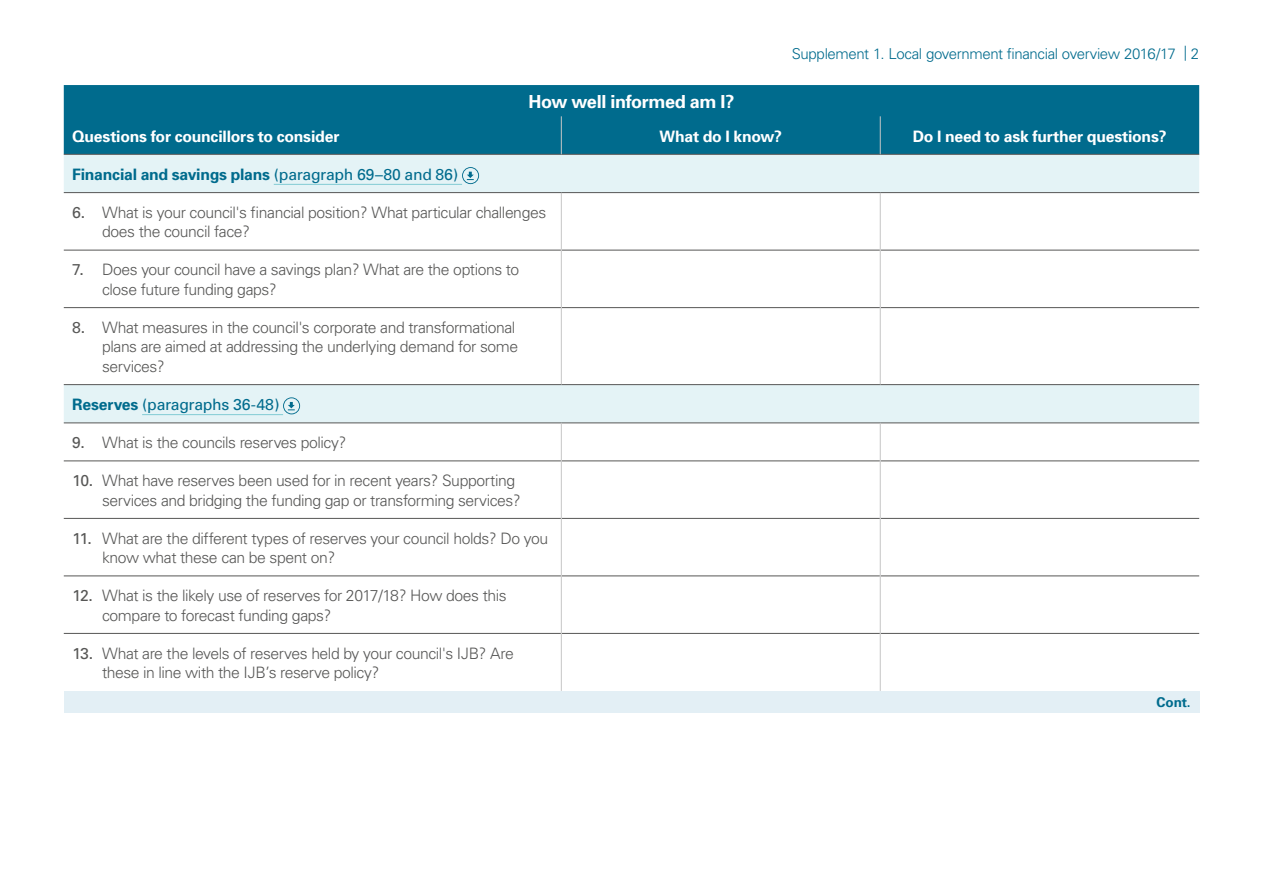
<style>
.page{position:relative;width:1263px;height:893px;background:#fff}
.page>*{position:absolute;margin:0;border:0;box-sizing:border-box;transform-origin:0 0}
._21A-Table_header__I{font:700 18px "Univers";letter-spacing:-.02em;color:#fff}
.t1{font:300 15.75px/19.5px "Univers";letter-spacing:-.03em;color:#575756}
._21A-Table_header__I-2{font:700 15.75px "Univers";letter-spacing:-.015em;color:#fff}
._21B-Table_subhead{font:700 15.75px "Univers";letter-spacing:-.015em;color:#006b8d}
._21B-Table_subhead-2{font:15.75px "Univers";letter-spacing:-.015em;color:#006b8d}
.t2{font:300 15px "Univers";letter-spacing:-.025em;color:#006b8d}
._21C-Table_footer__I{font:700 13.5px "Univers";color:#006b8d}
.s1{font-weight:400}
.s2{font-weight:700}
</style>
<div class="page">
<div style="left:64px;top:85px;width:1135px;height:69px;background:#006b8d"></div>
<svg style="left:64px;top:155px;width:1135px;height:267px"></svg>
<div style="left:64px;top:691px;width:1135px;height:21px;background:#e3eff5"></div>
<hr style="left:64px;top:154px;width:497px;height:1px;background:#575756">
<hr style="left:561px;top:154px;width:319px;height:1px;background:#575756">
<hr style="left:880px;top:154px;width:319px;height:1px;background:#575756">
<hr style="left:64px;top:192px;width:497px;height:1px;background:#575756">
<hr style="left:561px;top:192px;width:319px;height:1px;background:#575756">
<hr style="left:880px;top:192px;width:319px;height:1px;background:#575756">
<hr style="left:64px;top:250px;width:497px;height:1px;background:#575756">
<hr style="left:562px;top:250px;width:318px;height:1px;background:#575756">
<hr style="left:881px;top:250px;width:318px;height:1px;background:#575756">
<hr style="left:64px;top:307px;width:497px;height:1px;background:#575756">
<hr style="left:562px;top:307px;width:318px;height:1px;background:#575756">
<hr style="left:881px;top:307px;width:318px;height:1px;background:#575756">
<hr style="left:64px;top:384px;width:497px;height:1px;background:#575756">
<hr style="left:561px;top:384px;width:319px;height:1px;background:#575756">
<hr style="left:880px;top:384px;width:319px;height:1px;background:#575756">
<hr style="left:64px;top:422px;width:497px;height:1px;background:#575756">
<hr style="left:561px;top:422px;width:319px;height:1px;background:#575756">
<hr style="left:880px;top:422px;width:319px;height:1px;background:#575756">
<hr style="left:64px;top:460px;width:497px;height:1px;background:#575756">
<hr style="left:562px;top:460px;width:318px;height:1px;background:#575756">
<hr style="left:881px;top:460px;width:318px;height:1px;background:#575756">
<hr style="left:64px;top:518px;width:497px;height:1px;background:#575756">
<hr style="left:562px;top:518px;width:318px;height:1px;background:#575756">
<hr style="left:881px;top:518px;width:318px;height:1px;background:#575756">
<hr style="left:64px;top:575px;width:497px;height:1px;background:#575756">
<hr style="left:562px;top:575px;width:318px;height:1px;background:#575756">
<hr style="left:881px;top:575px;width:318px;height:1px;background:#575756">
<hr style="left:64px;top:633px;width:497px;height:1px;background:#575756">
<hr style="left:562px;top:633px;width:318px;height:1px;background:#575756">
<hr style="left:881px;top:633px;width:318px;height:1px;background:#575756">
<hr style="left:561px;top:193px;width:1px;height:57px;background:#c6c6c6">
<hr style="left:880px;top:193px;width:1px;height:57px;background:#c6c6c6">
<hr style="left:561px;top:250px;width:1px;height:58px;background:#c6c6c6">
<hr style="left:880px;top:250px;width:1px;height:58px;background:#c6c6c6">
<hr style="left:561px;top:308px;width:1px;height:76px;background:#c6c6c6">
<hr style="left:880px;top:308px;width:1px;height:76px;background:#c6c6c6">
<hr style="left:561px;top:423px;width:1px;height:38px;background:#c6c6c6">
<hr style="left:880px;top:423px;width:1px;height:38px;background:#c6c6c6">
<hr style="left:561px;top:461px;width:1px;height:57px;background:#c6c6c6">
<hr style="left:880px;top:461px;width:1px;height:57px;background:#c6c6c6">
<hr style="left:561px;top:518px;width:1px;height:58px;background:#c6c6c6">
<hr style="left:880px;top:518px;width:1px;height:58px;background:#c6c6c6">
<hr style="left:561px;top:576px;width:1px;height:57px;background:#c6c6c6">
<hr style="left:880px;top:576px;width:1px;height:57px;background:#c6c6c6">
<hr style="left:561px;top:633px;width:1px;height:58px;background:#c6c6c6">
<hr style="left:880px;top:633px;width:1px;height:58px;background:#c6c6c6">
<hr style="left:561px;top:116px;width:1px;height:38px;background:#c6c6c6">
<hr style="left:880px;top:116px;width:1px;height:38px;background:#c6c6c6">
<hr style="left:274px;top:184px;width:188px;height:1px;background:#81cbd4">
<svg style="left:462px;top:167px;width:17px;height:17px"></svg>
<hr style="left:142px;top:414px;width:141px;height:1px;background:#81cbd4">
<svg style="left:283px;top:397px;width:17px;height:17px"></svg>
<p class="_21A-Table_header__I" style="left:528px;top:91px;width:208px">How well informed am I?</p>
<p class="t2" style="left:792px;top:44px;width:409px">Supplement 1. Local government financial overview 2016/17 | 2</p>
<p class="_21A-Table_header__I-2" style="left:72px;top:126px;width:269px">Questions for councillors to consider</p>
<p class="_21A-Table_header__I-2" style="left:660px;top:126px;width:124px">What do I know?</p>
<p class="_21A-Table_header__I-2" style="left:913px;top:126px;width:255px">Do I need to ask further questions?</p>
<p class="_21B-Table_subhead" style="left:72px;top:165px;width:388px">Financial and savings plans <span class="s1">(paragraph 69–80 and 86)</span></p>
<p class="t1" style="left:102px;top:203px;width:446px;text-indent:-30px"><span class="s1">6.</span> What is your council's financial position? What particular challenges does the council face?</p>
<p class="t1" style="left:102px;top:260px;width:419px;text-indent:-30px"><span class="s1">7.</span> Does your council have a savings plan? What are the options to close future funding gaps?</p>
<p class="t1" style="left:102px;top:318px;width:418px;text-indent:-30px"><span class="s1">8.</span> What measures in the council's corporate and transformational plans are aimed at addressing the underlying demand for some services?</p>
<p class="_21B-Table_subhead-2" style="left:72px;top:395px;width:209px"><span class="s2">Reserves</span> (paragraphs 36-48)</p>
<p class="t1" style="left:72px;top:433px;width:275px"><span class="s1">9.</span> What is the councils reserves policy?</p>
<p class="t1" style="left:102px;top:471px;width:420px;text-indent:-30px"><span class="s1">10.</span> What have reserves been used for in recent years? Supporting services and bridging the funding gap or transforming services?</p>
<p class="t1" style="left:102px;top:528px;width:448px;text-indent:-30px"><span class="s1">11.</span> What are the different types of reserves your council holds? Do you know what these can be spent on?</p>
<p class="t1" style="left:102px;top:586px;width:406px;text-indent:-30px"><span class="s1">12.</span> What is the likely use of reserves for 2017/18? How does this compare to forecast funding gaps?</p>
<p class="t1" style="left:102px;top:643px;width:413px;text-indent:-30px"><span class="s1">13.</span> What are the levels of reserves held by your council's IJB? Are these in line with the IJB’s reserve policy?</p>
<p class="_21C-Table_footer__I" style="left:1156px;top:694px;width:36px">Cont.</p>
</div>
